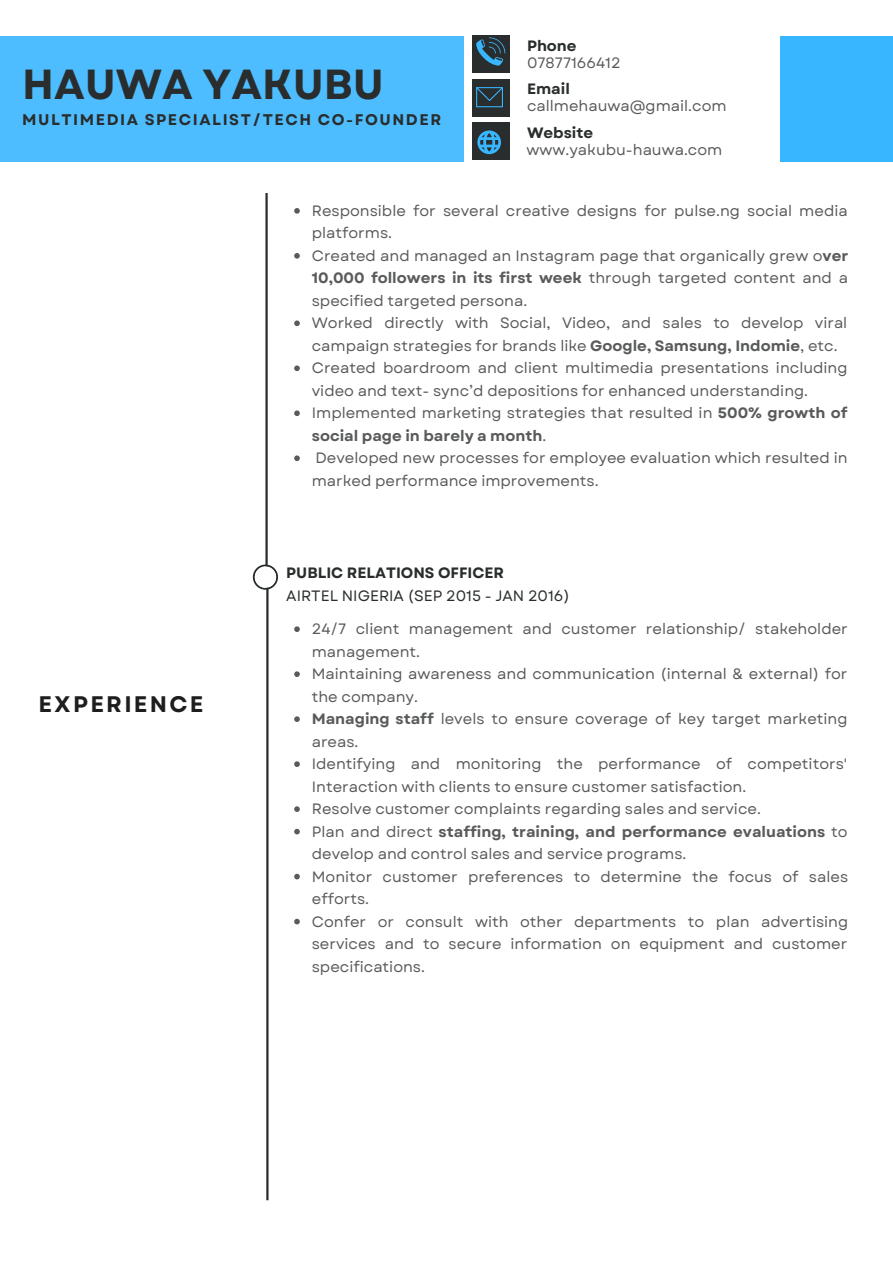
<style>
.page{position:relative;width:893px;height:1264px;background:#fff}
.page>*{position:absolute;margin:0;border:0;box-sizing:border-box;transform-origin:0 0}
.t1{font:700 42px "Garet";color:#292d2d}
.t2{font:700 22.5px "Garet";letter-spacing:.1em;color:#1e1e1e}
.t3{font:700 15.45px "Garet";letter-spacing:.1em;color:#292d2d}
.t4{font:15px/22.5px "Garet";color:#595a5a}
.t5{font:700 15px "Garet";color:#292d2d}
.t6{font:15px "Garet";color:#292d2d}
.s1{font-weight:700}
</style>
<div class="page">
<div style="left:0;top:36px;width:464px;height:126px;background:#4dbdff"></div>
<div style="left:780px;top:36px;width:112px;height:126px;background:#38b6ff"></div>
<div style="left:472px;top:36px;width:37px;height:37px;background:#292d2d"></div>
<div style="left:472px;top:79px;width:37px;height:37px;background:#292d2d"></div>
<div style="left:472px;top:123px;width:37px;height:37px;background:#292d2d"></div>
<svg style="left:294px;top:208px;width:6px;height:6px"></svg>
<svg style="left:294px;top:253px;width:6px;height:6px"></svg>
<svg style="left:294px;top:320px;width:6px;height:6px"></svg>
<svg style="left:294px;top:365px;width:6px;height:6px"></svg>
<svg style="left:294px;top:410px;width:6px;height:6px"></svg>
<svg style="left:294px;top:455px;width:6px;height:6px"></svg>
<hr style="left:265px;top:193px;width:3px;height:391px;background:#292d2d">
<hr style="left:266px;top:584px;width:2px;height:616px;background:#292d2d">
<svg style="left:253px;top:564px;width:25px;height:25px"></svg>
<div style="left:255px;top:566px;width:21px;height:22px;background:#fff;border-radius:50%"></div>
<svg style="left:294px;top:626px;width:6px;height:6px"></svg>
<svg style="left:294px;top:671px;width:6px;height:6px"></svg>
<svg style="left:294px;top:716px;width:6px;height:6px"></svg>
<svg style="left:294px;top:761px;width:6px;height:6px"></svg>
<svg style="left:294px;top:806px;width:6px;height:6px"></svg>
<svg style="left:294px;top:828px;width:6px;height:6px"></svg>
<svg style="left:294px;top:873px;width:6px;height:6px"></svg>
<svg style="left:294px;top:918px;width:6px;height:6px"></svg>
<svg style="left:477px;top:130px;width:24px;height:24px"></svg>
<svg style="left:476px;top:87px;width:27px;height:20px"></svg>
<svg style="left:476px;top:37px;width:29px;height:29px"></svg>
<h1 class="t1" style="left:22px;top:54px;width:363px">HAUWA YAKUBU</h1>
<p class="t3" style="left:22px;top:109px;width:420px">MULTIMEDIA SPECIALIST/TECH CO-FOUNDER</p>
<p class="t5" style="left:527px;top:34px;width:51px">Phone</p>
<p class="t5" style="left:527px;top:78px;width:44px">Email</p>
<p class="t5" style="left:527px;top:122px;width:68px">Website</p>
<p class="t4" style="left:527px;top:51px;width:95px">07877166412</p>
<p class="t4" style="left:527px;top:95px;width:201px">callmehauwa@gmail.com</p>
<p class="t4" style="left:526px;top:138px;width:197px">www.yakubu-hauwa.com</p>
<p class="t4" style="left:312px;top:199px;width:538px">Responsible for several creative designs for pulse.ng social media platforms.<br>Created and managed an Instagram page that organically grew o<span class="s1">ver 10,000 followers in its first week</span> through targeted content and a specified targeted persona.<br>Worked directly with Social, Video, and sales to develop viral campaign strategies for brands like <span class="s1">Google, Samsung, Indomie</span>, etc.<br>Created boardroom and client multimedia presentations including video and text- sync’d depositions for enhanced understanding.<br>Implemented marketing strategies that resulted in <span class="s1">500% growth of social page in barely a month</span>.<br>Developed new processes for employee evaluation which resulted in marked performance improvements.</p>
<h2 class="t2" style="left:38px;top:688px;width:166px">EXPERIENCE</h2>
<p class="t5" style="left:286px;top:562px;width:219px">PUBLIC RELATIONS OFFICER</p>
<p class="t6" style="left:286px;top:584px;width:285px">AIRTEL NIGERIA (SEP 2015 - JAN 2016)</p>
<p class="t4" style="left:312px;top:618px;width:538px">24/7 client management and customer relationship/ stakeholder management.<br>Maintaining awareness and communication (internal &amp; external) for the company.<br><span class="s1">Managing staff</span> levels to ensure coverage of key target marketing areas.<br>Identifying and monitoring the performance of competitors' Interaction with clients to ensure customer satisfaction.<br>Resolve customer complaints regarding sales and service.<br>Plan and direct <span class="s1">staffing, training, and performance evaluations</span> to develop and control sales and service programs.<br>Monitor customer preferences to determine the focus of sales efforts.<br>Confer or consult with other departments to plan advertising services and to secure information on equipment and customer specifications.</p>
</div>
